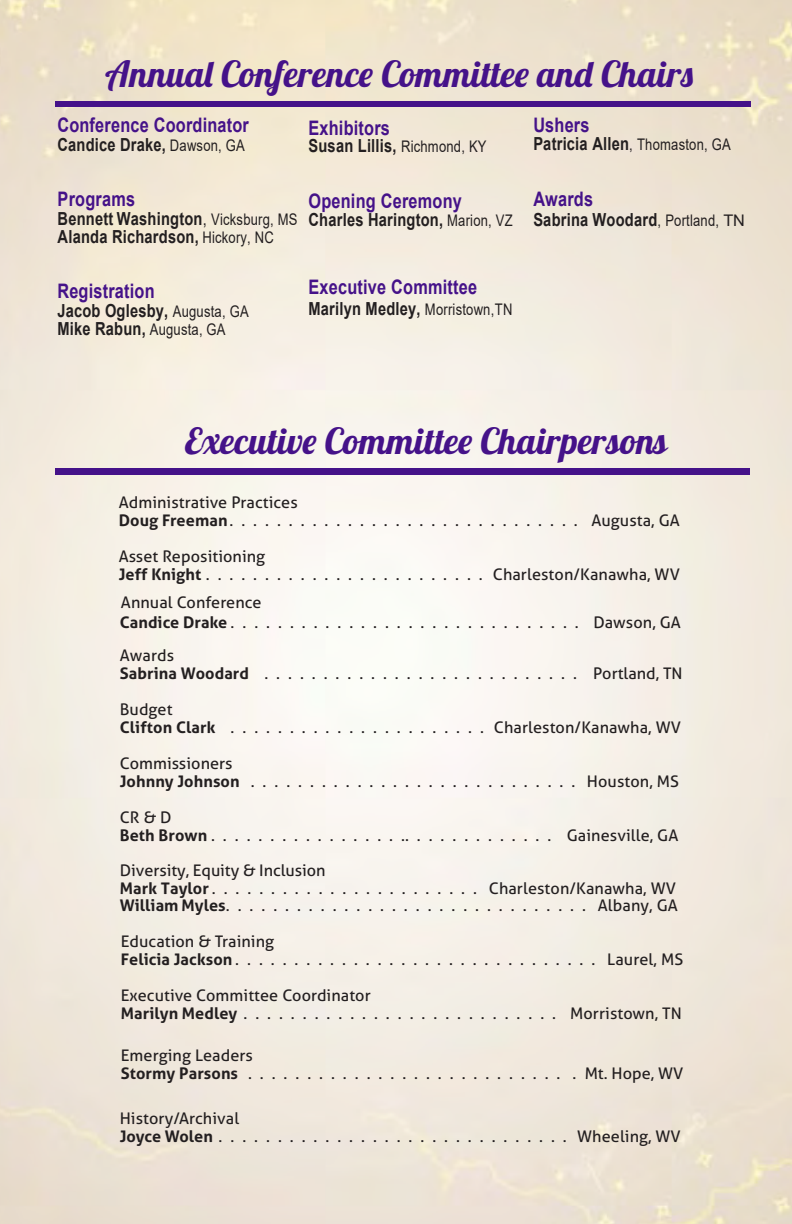
<style>
.page{position:relative;width:792px;height:1224px;background:#fff}
.page>*{position:absolute;margin:0;border:0;box-sizing:border-box;transform-origin:0 0}
.t1{font:36px "Lobster 1.4";letter-spacing:.005em;color:#451289}
.t2{font:700 20px "Arial";letter-spacing:.015em;color:#451289;scale:.81 1}
.t3{font:700 18px/18px "Arial";letter-spacing:.015em;color:#231f20;scale:.81 1}
.t4{font:16px/18px "Aller";letter-spacing:.005em;color:#231f20}
.s1{font-weight:400;font-size:16px}
.s2{font-weight:400}
.s3{font-weight:700}
</style>
<div class="page">
<img style="left:0;top:0;width:792px;height:1224px">
<div style="left:56px;top:102px;width:695px;height:5px;background:#451289"></div>
<div style="left:55px;top:469px;width:695px;height:5px;background:#451289"></div>
<p class="t1" style="left:105px;top:51px;width:589px">Annual Conference Committee and Chairs</p>
<p class="t2" style="left:57px;top:111px;width:238px">Conference Coordinator</p>
<p class="t3" style="left:57px;top:136px;width:233px">Candice Drake, <span class="s1">Dawson, GA</span></p>
<p class="t2" style="left:58px;top:185px;width:97px">Programs</p>
<p class="t3" style="left:58px;top:210px;width:298px">Bennett Washington<span class="s2">,</span> <span class="s1">Vicksburg, MS<br></span>Alanda Richardson, <span class="s1">Hickory, NC</span></p>
<p class="t2" style="left:57px;top:277px;width:122px">Registration</p>
<p class="t3" style="left:57px;top:302px;width:238px">Jacob Oglesby, <span class="s1">Augusta, GA<br></span>Mike Rabun, <span class="s1">Augusta, GA</span></p>
<p class="t2" style="left:309px;top:114px;width:102px">Exhibitors</p>
<p class="t3" style="left:309px;top:137px;width:221px">Susan Lillis, <span class="s1">Richmond, KY</span></p>
<p class="t2" style="left:309px;top:187px;width:191px">Opening Ceremony</p>
<p class="t3" style="left:309px;top:211px;width:254px">Charles Harington, <span class="s1">Marion, VZ</span></p>
<p class="t2" style="left:309px;top:273px;width:210px">Executive Committee</p>
<p class="t3" style="left:309px;top:300px;width:253px">Marilyn Medley, <span class="s1">Morristown,TN</span></p>
<p class="t2" style="left:533px;top:111px;width:71px">Ushers</p>
<p class="t3" style="left:533px;top:135px;width:245px">Patricia Allen<span class="s1">, Thomaston, GA</span></p>
<p class="t2" style="left:533px;top:185px;width:75px">Awards</p>
<p class="t3" style="left:533px;top:211px;width:263px">Sabrina Woodard<span class="s1">, Portland, TN</span></p>
<p class="t1" style="left:185px;top:418px;width:484px">Executive Committee Chairpersons</p>
<p class="t4" style="left:119px;top:493px;width:563px">Administrative Practices<br><span class="s3">Doug Freeman</span>.............................. Augusta, GA</p>
<p class="t4" style="left:119px;top:547px;width:563px">Asset Repositioning<br><span class="s3">Jeff Knight</span> . . . . . . . . . . . . . . . . . . . . . . . . Charleston/Kanawha, WV</p>
<p class="t4" style="left:120px;top:593px;width:563px;line-height:19.2px">Annual Conference<br><span class="s3">Candice Drake</span>.............................. Dawson, GA</p>
<p class="t4" style="left:120px;top:646px;width:564px">Awards<br><span class="s3">Sabrina Woodard</span> . .......................... Portland, TN</p>
<p class="t4" style="left:120px;top:701px;width:563px">Budget<br><span class="s3">Clifton Clark</span> . . . . . . . . . . . . . . . . . . . . . . Charleston/Kanawha, WV</p>
<p class="t4" style="left:120px;top:755px;width:561px">Commissioners<br><span class="s3">Johnny Johnson</span> . ........................... Houston, MS</p>
<p class="t4" style="left:120px;top:809px;width:560px">CR &amp; D<br><span class="s3">Beth Brown</span> . . . . . . . . . . . . . . . . .. . . . . . . . . . . . . Gainesville, GA</p>
<p class="t4" style="left:120px;top:862px;width:560px">Diversity, Equity &amp; Inclusion<br><span class="s3">Mark Taylor</span> . . . . . . . . . . . . . . . . . . . . . . . Charleston/Kanawha, WV<br><span class="s3">William Myles</span>. . . . . . . . . . . . . . . . . . . . . . . . . . . . . . . Albany, GA</p>
<p class="t4" style="left:121px;top:932px;width:564px">Education &amp; Training<br><span class="s3">Felicia Jackson</span> . . . . . . . . . . . . . . . . . . . . . . . . . . . . . . . Laurel, MS</p>
<p class="t4" style="left:121px;top:986px;width:563px">Executive Committee Coordinator<br><span class="s3">Marilyn Medley</span> . . . . . . . . . . . . . . . . . . . . . . . . . . . Morristown, TN</p>
<p class="t4" style="left:121px;top:1046px;width:564px">Emerging Leaders<br><span class="s3">Stormy Parsons</span> . .......................... . Mt. Hope, WV</p>
<p class="t4" style="left:120px;top:1109px;width:563px">History/Archival<br><span class="s3">Joyce Wolen</span> . . . . . . . . . . . . . . . . . . . . . . . . . . . . . . Wheeling, WV</p>
</div>
